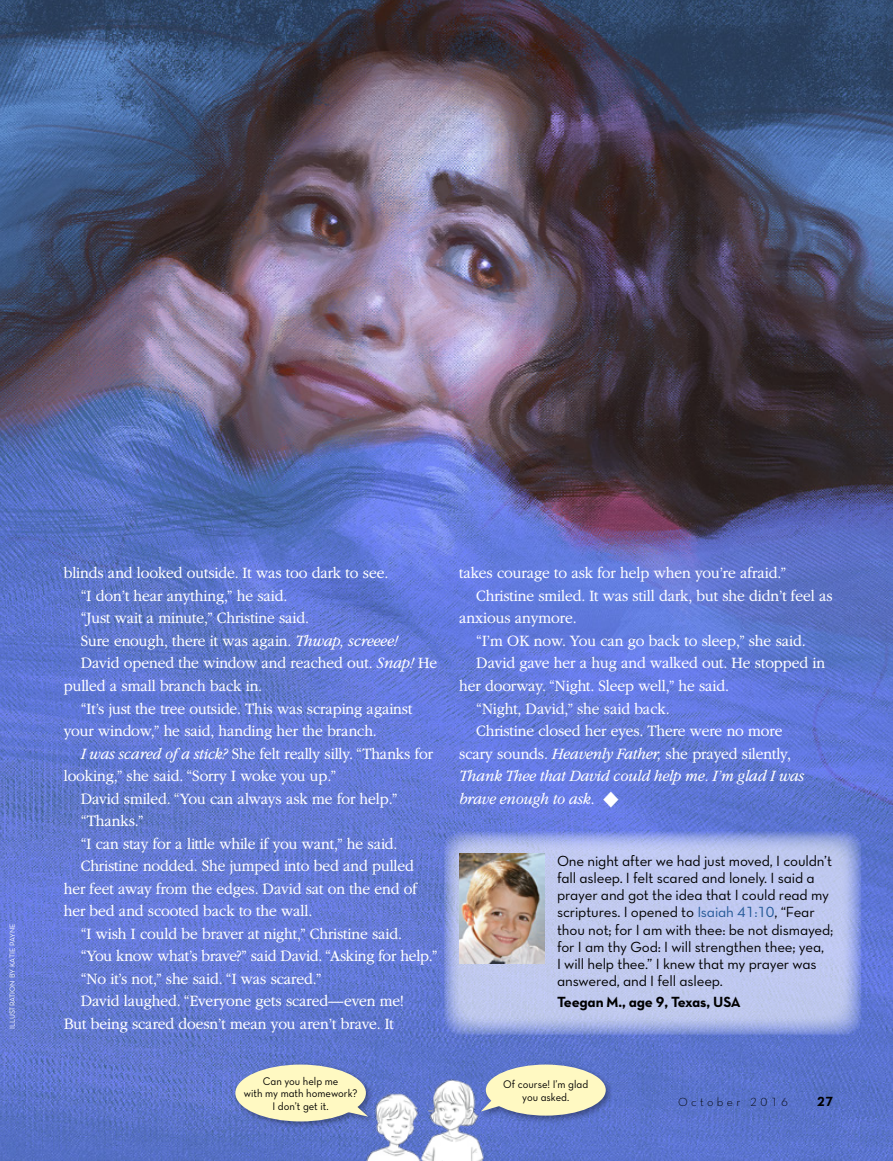
<style>
.page{position:relative;width:893px;height:1161px;background:#fff}
.page>*{position:absolute;margin:0;border:0;box-sizing:border-box;transform-origin:0 0}
.ARTCL_para_regular{font:300 16.5px/22.5px "Garamondlds Lat Plus";letter-spacing:-.01em;color:#fff;scale:.95 1}
.ARTCL_para_regular-2{font:italic 300 16.5px/22.5px "Garamondlds Lat Plus";letter-spacing:-.01em;color:#fff;scale:.95 1}
.SIDEQT_child_para_fi{font:15px/17.2px "Neutralds Lat Book Alt";letter-spacing:-.01em;color:#000}
.SIDEQT-CIT-child_par{font:15px "Neutralds Lat Bold Alt";letter-spacing:-.015em;color:#000}
.Folio_R{font:13.5px "Neutralds Lat Bold Alt";color:#000}
.Folio_R-2{font:12px "Neutralds Lat Light Alt";letter-spacing:.28em;color:#000}
.Matt-Mandy_margin_te{font:11.25px/12.8px "Neutralds Lat Book Alt";color:#000;text-align:center;scale:.95 1}
.t1{font:7.5px "Neutralds Lat Book Alt";color:#fff}
.s1{font-style:italic}
.s2{font-style:normal}
.s3{color:#235897}
</style>
<div class="page">
<img style="left:0;top:0;width:893px;height:1161px">
<div style="left:232px;top:1061px;width:143px;height:68px;background:#000;opacity:.35"></div>
<div style="left:235px;top:1064px;width:131px;height:57px;background:#fff9c2;border-radius:50%"></div>
<svg style="left:346px;top:1105px;width:14px;height:11px"></svg>
<div style="left:478px;top:1061px;width:135px;height:62px;background:#000;opacity:.35"></div>
<div style="left:486px;top:1064px;width:120px;height:51px;background:#fff9c2;border-radius:50%"></div>
<svg style="left:490px;top:1099px;width:12px;height:12px"></svg>
<svg style="left:444px;top:830px;width:417px;height:205px;background:#b5bfeb"></svg>
<img style="left:459px;top:854px;width:85px;height:109px">
<img style="left:360px;top:1074px;width:130px;height:87px">
<p class="t1" style="left:7px;top:1029px;width:107px;rotate:-90deg">ILLUSTRATION BY KATIE PAYNE</p>
<p class="ARTCL_para_regular" style="left:64px;top:562px;width:343px">blinds and looked outside. It was too dark to see.</p>
<p class="ARTCL_para_regular" style="left:81px;top:584px;width:219px">“I don’t hear anything,” he said.</p>
<p class="ARTCL_para_regular" style="left:81px;top:607px;width:242px">“Just wait a minute,” Christine said.</p>
<p class="ARTCL_para_regular" style="left:81px;top:629px;width:335px">Sure enough, there it was again. <span class="s1">Thwap, screeee!</span></p>
<p class="ARTCL_para_regular" style="left:64px;top:652px;width:395px;text-indent:17px">David opened the window and reached out. <span class="s1">Snap!</span> He pulled a small branch back in.</p>
<p class="ARTCL_para_regular" style="left:64px;top:697px;width:368px;text-indent:17px">“It’s just the tree outside. This was scraping against your window,” he said, handing her the branch.</p>
<p class="ARTCL_para_regular" style="left:64px;top:742px;width:390px;text-indent:17px"><span class="s1">I was scared of a stick?</span> She felt really silly. “Thanks for looking,” she said. “Sorry I woke you up.”</p>
<p class="ARTCL_para_regular" style="left:81px;top:787px;width:335px">David smiled. “You can always ask me for help.”</p>
<p class="ARTCL_para_regular" style="left:81px;top:809px;width:68px">“Thanks.”</p>
<p class="ARTCL_para_regular" style="left:81px;top:832px;width:335px">“I can stay for a little while if you want,” he said.</p>
<p class="ARTCL_para_regular" style="left:64px;top:854px;width:373px;text-indent:17px">Christine nodded. She jumped into bed and pulled her feet away from the edges. David sat on the end of her bed and scooted back to the wall.</p>
<p class="ARTCL_para_regular" style="left:81px;top:922px;width:340px">“I wish I could be braver at night,” Christine said.</p>
<p class="ARTCL_para_regular" style="left:81px;top:944px;width:377px">“You know what’s brave?” said David. “Asking for help.”</p>
<p class="ARTCL_para_regular" style="left:81px;top:967px;width:255px">“No it’s not,” she said. “I was scared.”</p>
<p class="ARTCL_para_regular" style="left:81px;top:989px;width:341px">David laughed. “Everyone gets scared—even me!</p>
<p class="ARTCL_para_regular" style="left:64px;top:1012px;width:349px">But being scared doesn’t mean you aren’t brave. It</p>
<p class="ARTCL_para_regular" style="left:459px;top:562px;width:346px">takes courage to ask for help when you’re afraid.”</p>
<p class="ARTCL_para_regular" style="left:459px;top:584px;width:395px;text-indent:17px">Christine smiled. It was still dark, but she didn’t feel as anxious anymore.</p>
<p class="ARTCL_para_regular" style="left:476px;top:629px;width:348px">“I’m OK now. You can go back to sleep,” she said.</p>
<p class="ARTCL_para_regular" style="left:459px;top:652px;width:387px;text-indent:17px">David gave her a hug and walked out. He stopped in her doorway. “Night. Sleep well,” he said.</p>
<p class="ARTCL_para_regular" style="left:476px;top:697px;width:205px">“Night, David,” she said back.</p>
<p class="ARTCL_para_regular-2" style="left:459px;top:719px;width:365px;text-indent:17px"><span class="s2">Christine closed her eyes. There were no more scary sounds.</span> Heavenly Father, <span class="s2">she prayed silently, </span>Thank Thee that David could help me. I’m glad I was brave enough to ask. <span class="s2">◆</span></p>
<p class="SIDEQT_child_para_fi" style="left:557px;top:851px;width:278px">One night after we had just moved, I couldn’t fall asleep. I felt scared and lonely. I said a prayer and got the idea that I could read my scriptures. I opened to <span class="s3">Isaiah 41:10</span>, “Fear thou not; for I am with thee: be not dismayed; for I am thy God: I will strengthen thee; yea,<br>I will help thee.” I knew that my prayer was answered, and I fell asleep.</p>
<p class="SIDEQT-CIT-child_par" style="left:557px;top:990px;width:185px">Teegan M., age 9, Texas, USA</p>
<p class="Matt-Mandy_margin_te" style="left:244px;top:1074px;width:121px">Can you help me<br>with my math homework?<br>I don’t get it.</p>
<p class="Matt-Mandy_margin_te" style="left:503px;top:1077px;width:91px">Of course! I’m glad you asked.</p>
<p class="Folio_R-2" style="left:678px;top:1093px;width:111px">October 2016</p>
<p class="Folio_R" style="left:817px;top:1090px;width:18px">27</p>
</div>
